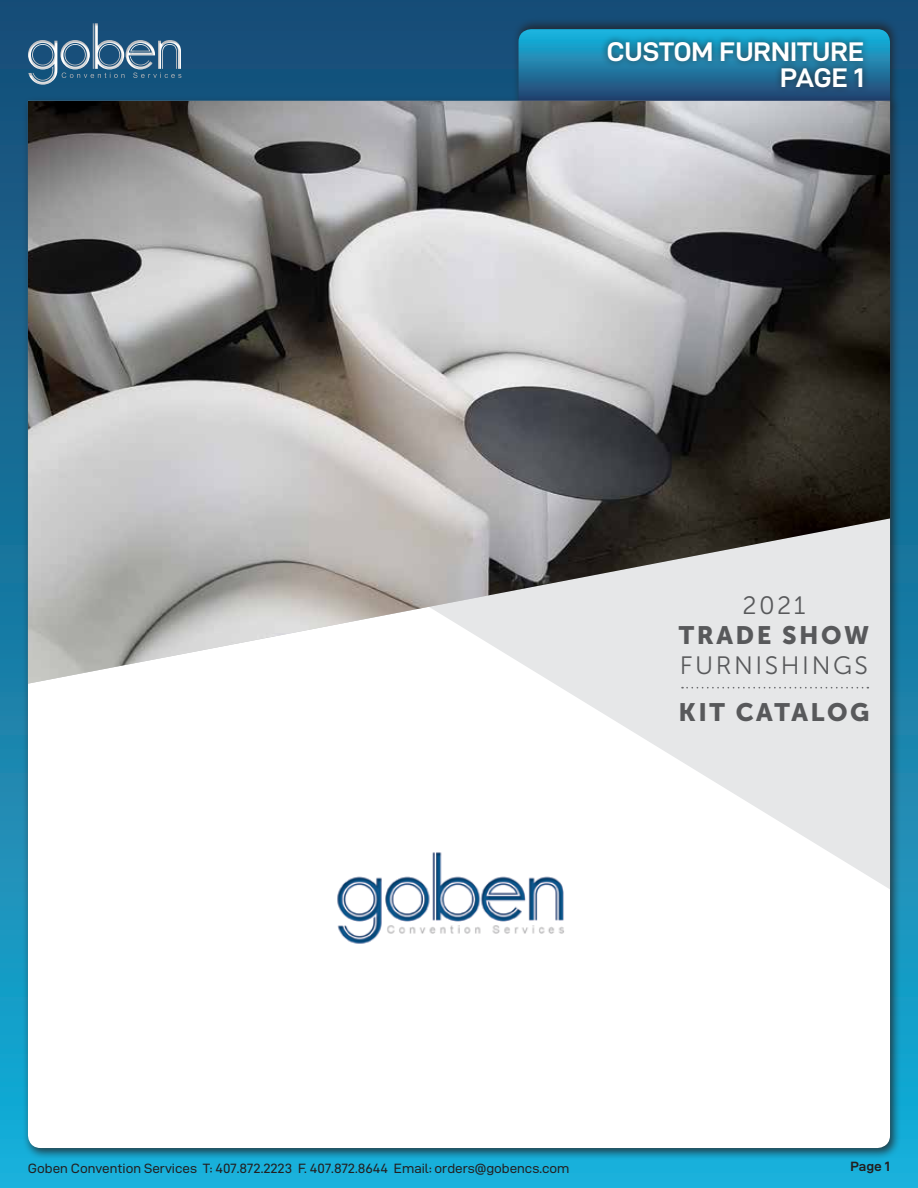
<style>
.page{position:relative;width:918px;height:1188px;background:#fff}
.page>*{position:absolute;margin:0;border:0;box-sizing:border-box;transform-origin:0 0}
.t1{font:27px/25.5px "D DIN Exp Bold";color:#fff;text-align:right}
.t2{font:25.05px/30.2px "Museo Sans 300";letter-spacing:.1em;color:#58595b;text-align:center}
.t3{font:25.05px "Museo Sans 900";letter-spacing:.1em;color:#58595b}
.t4{font:13.5px "D DIN Exp";color:#231f20}
.t5{font:13.5px "D DIN Exp Bold";color:#231f20}
.s1{font-family:"Museo Sans 900"}
</style>
<div class="page">
<div style="left:0;top:0;width:918px;height:1188px;background:linear-gradient(to bottom,#194871,#18add6)"></div>
<img style="left:28px;top:23px;width:153px;height:57px">
<div style="left:512px;top:17px;width:388px;height:99px;background:#231f20;opacity:.75"></div>
<svg style="left:519px;top:29px;width:371px;height:67px;background:#1e86b0"></svg>
<div style="left:22px;top:96px;width:879px;height:1064px;background:#231f20;opacity:.75"></div>
<svg style="left:28px;top:689px;width:862px;height:459px"></svg>
<svg style="left:400px;top:689px;width:490px;height:218px"></svg>
<img style="left:28px;top:101px;width:862px;height:583px">
<svg style="left:682px;top:687px;width:186px;height:2px"></svg>
<img style="left:321px;top:846px;width:268px;height:101px">
<div style="left:600px;top:35px;width:270px;height:59px;background:#231f20;opacity:.75"></div>
<p class="t1" style="left:606px;top:39px;width:259px">CUSTOM FURNITURE<br>PAGE 1</p>
<p class="t2" style="left:679px;top:590px;width:192px">2021<br><span class="s1">TRADE SHOW<br></span>FURNISHINGS</p>
<p class="t3" style="left:679px;top:698px;width:192px">KIT CATALOG</p>
<p class="t4" style="left:28px;top:1161px;width:543px">Goben Convention Services T: 407.872.2223 F. 407.872.8644 Email: orders@gobencs.com</p>
<p class="t5" style="left:851px;top:1159px;width:41px">Page 1</p>
</div>
